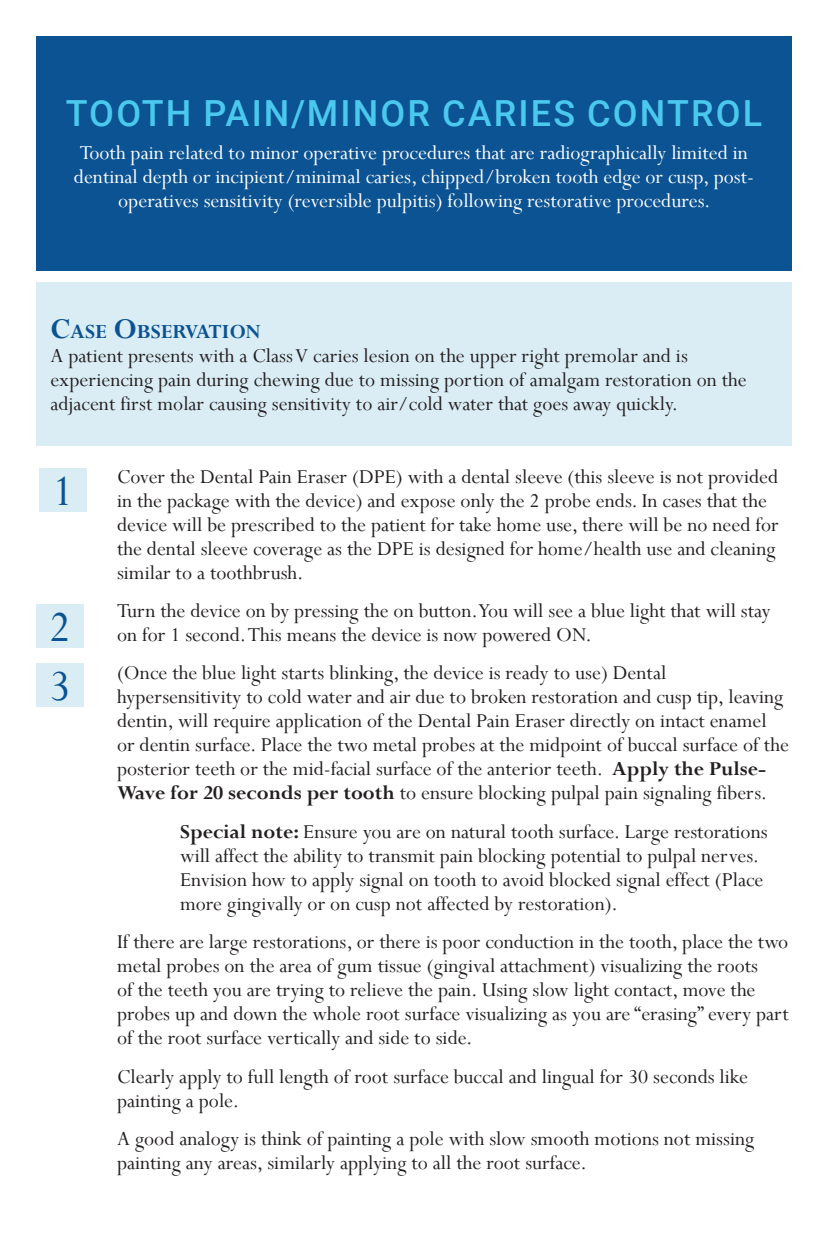
<style>
.page{position:relative;width:828px;height:1260px;background:#fff}
.page>*{position:absolute;margin:0;border:0;box-sizing:border-box;transform-origin:0 0}
.Number_for_Box_1{font:48px "Perpetua";color:#0b5393}
.Heading_1{font:500 36px "Roboto";letter-spacing:.06em;color:#4ac8ed}
.Heading_2{font:700 22.4px "Perpetua";color:#0b5393}
.Insrtructions_text{font:22px/24px "Perpetua";color:#231f20}
.t1{font:22px/24px "Perpetua";color:#fff;text-align:center}
.s1{font-size:32px}
.s2{font-weight:700}
</style>
<div class="page">
<div style="left:36px;top:36px;width:756px;height:235px;background:#0b5393"></div>
<div style="left:39px;top:469px;width:48px;height:43px;background:#daedf5"></div>
<div style="left:36px;top:282px;width:756px;height:164px;background:#daedf5"></div>
<div style="left:36px;top:604px;width:48px;height:43px;background:#daedf5"></div>
<div style="left:36px;top:663px;width:48px;height:43px;background:#daedf5"></div>
<p class="Heading_1" style="left:66px;top:88px;width:698px">TOOTH PAIN/MINOR CARIES CONTROL</p>
<p class="t1" style="left:74px;top:141px;width:682px">Tooth pain related to minor operative procedures that are radiographically limited in dentinal depth or incipient/minimal caries, chipped/broken tooth edge or cusp, post&shy;operatives sensitivity (reversible pulpitis) following restorative procedures.</p>
<p class="Heading_2" style="left:50px;top:318px;width:212px"><span class="s1">C</span>ASE <span class="s1">O</span>BSERVATION</p>
<p class="Insrtructions_text" style="left:50px;top:343px;width:698px">A patient presents with a Class V caries lesion on the upper right premolar and is experiencing pain during chewing due to missing portion of amalgam restoration on the adjacent first molar causing sensitivity to air/cold water that goes away quickly.</p>
<p class="Number_for_Box_1" style="left:52px;top:461px;width:23px">1</p>
<p class="Number_for_Box_1" style="left:49px;top:597px;width:23px">2</p>
<p class="Number_for_Box_1" style="left:49px;top:656px;width:23px">3</p>
<p class="Insrtructions_text" style="left:117px;top:464px;width:663px">Cover the Dental Pain Eraser (DPE) with a dental sleeve (this sleeve is not provided in the package with the device) and expose only the 2 probe ends. In cases that the device will be prescribed to the patient for take home use, there will be no need for the dental sleeve coverage as the DPE is designed for home/health use and cleaning similar to a toothbrush.</p>
<p class="Insrtructions_text" style="left:117px;top:598px;width:655px">Turn the device on by pressing the on button. You will see a blue light that will stay on for 1 second. This means the device is now powered ON.</p>
<p class="Insrtructions_text" style="left:117px;top:661px;width:673px">(Once the blue light starts blinking, the device is ready to use) Dental hypersensitivity to cold water and air due to broken restoration and cusp tip, leaving dentin, will require application of the Dental Pain Eraser directly on intact enamel or dentin surface. Place the two metal probes at the midpoint of buccal surface of the posterior teeth or the mid-facial surface of the anterior teeth. <span class="s2">Apply the Pulse-Wave for 20 seconds per tooth</span> to ensure blocking pulpal pain signaling fibers.</p>
<p class="Insrtructions_text" style="left:180px;top:819px;width:589px"><span class="s2">Special note:</span> Ensure you are on natural tooth surface. Large restorations will affect the ability to transmit pain blocking potential to pulpal nerves.<br>Envision how to apply signal on tooth to avoid blocked signal effect (Place more gingivally or on cusp not affected by restoration).</p>
<p class="Insrtructions_text" style="left:117px;top:929px;width:674px">If there are large restorations, or there is poor conduction in the tooth, place the two metal probes on the area of gum tissue (gingival attachment) visualizing the roots<br>of the teeth you are trying to relieve the pain. Using slow light contact, move the probes up and down the whole root surface visualizing as you are “erasing” every part of the root surface vertically and side to side.</p>
<p class="Insrtructions_text" style="left:117px;top:1064px;width:633px">Clearly apply to full length of root surface buccal and lingual for 30 seconds like painting a pole.</p>
<p class="Insrtructions_text" style="left:117px;top:1126px;width:639px">A good analogy is think of painting a pole with slow smooth motions not missing painting any areas, similarly applying to all the root surface.</p>
</div>
